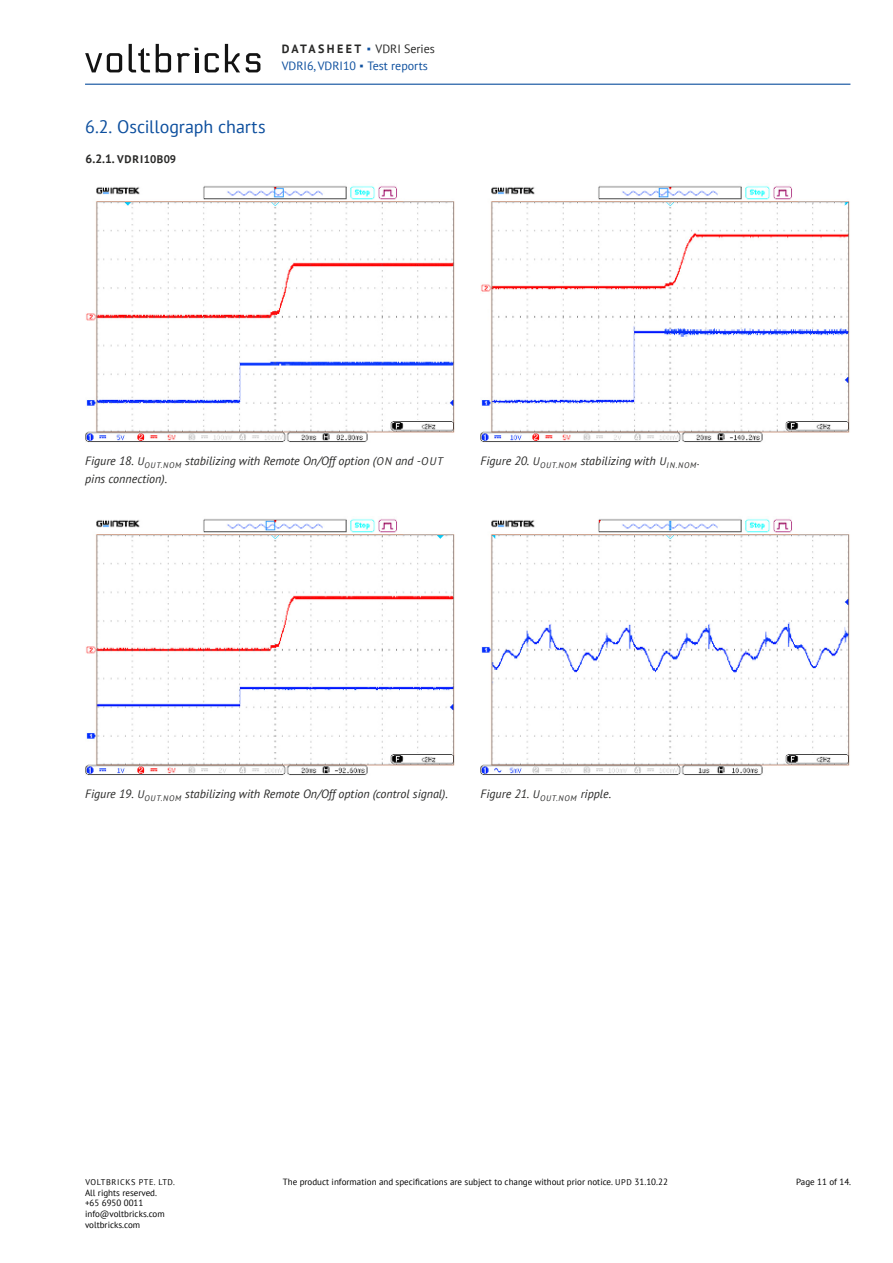
<style>
.page{position:relative;width:893px;height:1263px;background:#fff}
.page>*{position:absolute;margin:0;border:0;box-sizing:border-box;transform-origin:0 0}
.t1{font:18px "PT Sans";letter-spacing:-.005em;color:#0d4f9e}
.t2{font:italic 12px/18px "PT Sans";color:#282827}
.t3{font:12px "PT Sans";color:#0d4f9e}
.t4{font:12px "PT Sans";color:#282827}
.t5{font:700 11.1px "PT Sans";letter-spacing:.04em;color:#282827}
.t6{font:9px/10.8px "PT Sans";color:#000}
.t7{font:8.25px "PT Sans";letter-spacing:.08em;color:#000}
.s1{font-weight:700}
.s2{font-family:"Arial";font-weight:900;color:#0d4f9e}
.s3{font-family:"Arial";font-weight:900}
.s4{font-size:12px}
.s5{font-size:11.1px}
.s6{font-size:8.25px}
</style>
<div class="page">
<hr style="left:85px;top:84px;width:765px;height:1px;background:#0d4f9e">
<svg style="left:85px;top:53px;width:37px;height:19px"></svg>
<svg style="left:156px;top:44px;width:15px;height:28px"></svg>
<svg style="left:205px;top:53px;width:14px;height:19px"></svg>
<svg style="left:225px;top:44px;width:15px;height:28px"></svg>
<svg style="left:246px;top:53px;width:14px;height:19px"></svg>
<svg style="left:129px;top:44px;width:21px;height:28px"></svg>
<svg style="left:177px;top:48px;width:21px;height:24px"></svg>
<img style="left:85px;top:185px;width:370px;height:257px">
<img style="left:85px;top:518px;width:370px;height:257px">
<img style="left:481px;top:185px;width:369px;height:257px">
<img style="left:481px;top:518px;width:369px;height:257px">
<p class="t4" style="left:282px;top:41px;width:155px"><span class="s1">DATASHEET</span> <span class="s2">▪</span> VDRI Series</p>
<p class="t3" style="left:282px;top:58px;width:148px">VDRI6, VDRI10 <span class="s3">▪</span> Test reports</p>
<h1 class="t1" style="left:85px;top:115px;width:182px">6.2. Oscillograph charts</h1>
<p class="t5" style="left:86px;top:152px;width:92px"><span class="s4">6.2.1.</span> VDRI10B09</p>
<p class="t2" style="left:85px;top:452px;width:359px">Figure 18. <span class="s5">U</span><sub>OUT.NOM</sub> stabilizing with Remote On/Off option (<span class="s5">ON</span> and -<span class="s5">OUT </span>pins connection).</p>
<p class="t2" style="left:481px;top:452px;width:220px">Figure 20. <span class="s5">U</span><sub>OUT.NOM</sub> stabilizing with <span class="s5">U</span><sub>IN.NOM</sub><span class="s5">.</span></p>
<p class="t2" style="left:85px;top:785px;width:364px">Figure 19. <span class="s5">U</span><sub>OUT.NOM</sub> stabilizing with Remote On/Off option (control signal).</p>
<p class="t2" style="left:481px;top:785px;width:132px">Figure 21. <span class="s5">U</span><sub>OUT.NOM</sub> ripple.</p>
<p class="t7" style="left:85px;top:1176px;width:91px">VOLTBRICKS PTE. LTD.</p>
<p class="t6" style="left:283px;top:1176px;width:387px">The product information and specifications are subject to change without prior notice. <span class="s6">UPD</span> 31.10.22</p>
<p class="t6" style="left:796px;top:1176px;width:56px">Page 11 of 14.</p>
<p class="t6" style="left:85px;top:1187px;width:81px">All rights reserved. +65 6950 0011 info@voltbricks.com voltbricks.com</p>
</div>
